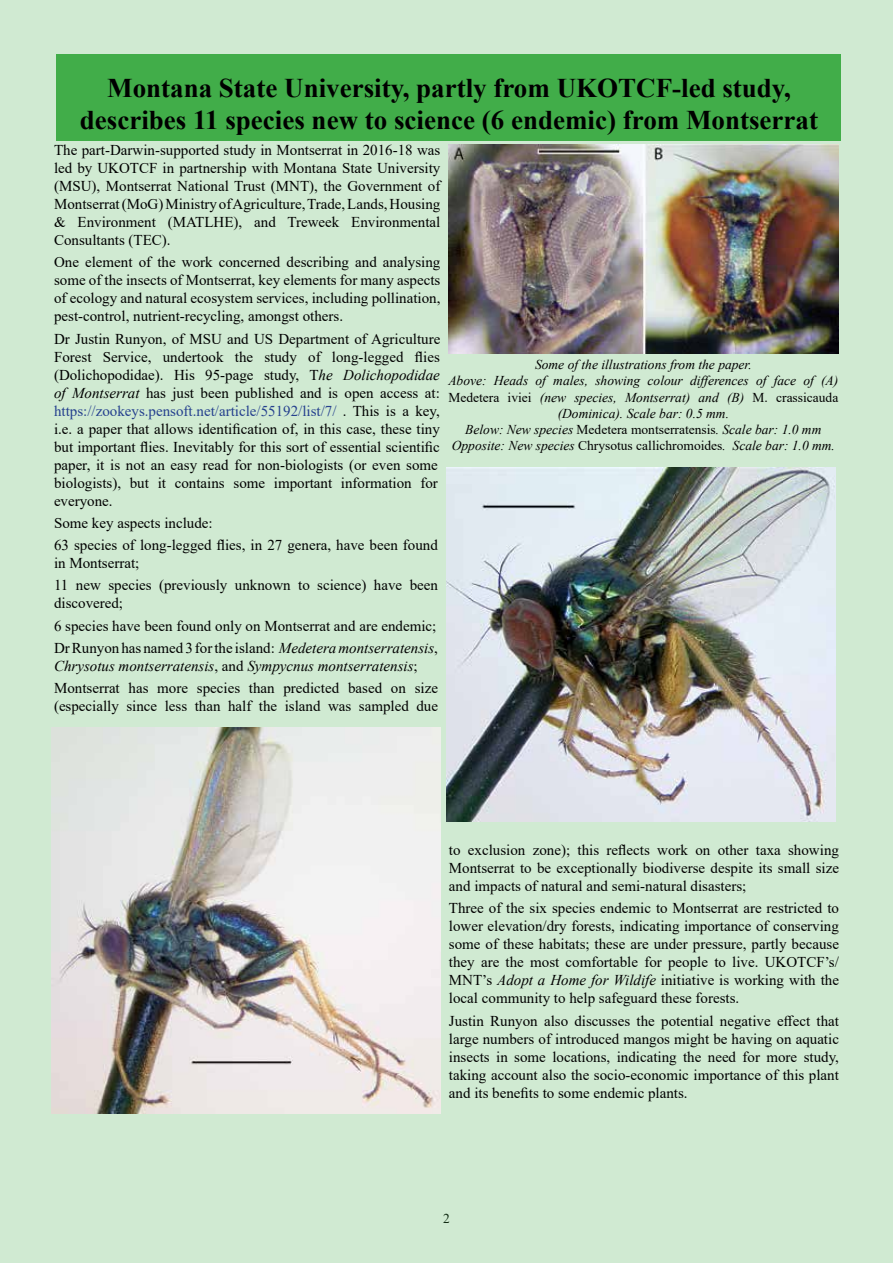
<style>
.page{position:relative;width:893px;height:1263px;background:#d0ead2}
.page>*{position:absolute;margin:0;border:0;box-sizing:border-box;transform-origin:0 0}
.t1{font:700 27px/32.4px "Times New Roman";color:#000;text-align:center}
.t2{font:15px/18px "Times New Roman";color:#000;text-align:justify}
.t3{font:italic 13.5px/16.2px "Times New Roman";color:#000;text-align:center}
.t4{font:13.5px "Times New Roman";color:#000}
.s1{font-style:italic}
.s2{color:#25408e}
.s3{font-style:normal}
</style>
<div class="page">
<div style="left:56px;top:54px;width:785px;height:87px;background:#41ad49"></div>
<img style="left:449px;top:145px;width:389px;height:209px">
<img style="left:446px;top:468px;width:390px;height:354px">
<img style="left:51px;top:727px;width:389px;height:386px">
<h1 class="t1" style="left:80px;top:74px;width:740px">Montana State University, partly from UKOTCF-led study, describes 11 species new to science (6 endemic) from Montserrat</h1>
<p class="t2" style="left:54px;top:142px;width:388px">The part-Darwin-supported study in Montserrat in 2016-18 was led by UKOTCF in partnership with Montana State University (MSU), Montserrat National Trust (MNT), the Government of Montserrat (MoG) Ministry of Agriculture, Trade, Lands, Housing &amp; Environment (MATLHE), and Treweek Environmental Consultants (TEC).</p>
<p class="t2" style="left:54px;top:255px;width:388px">One element of the work concerned describing and analysing some of the insects of Montserrat, key elements for many aspects of ecology and natural ecosystem services, including pollination, pest-control, nutrient-recycling, amongst others.</p>
<p class="t2" style="left:54px;top:331px;width:388px;text-align:left">Dr Justin Runyon, of MSU and US Department of Agriculture Forest Service, undertook the study of long-legged flies (Dolichopodidae). His 95-page study, T<span class="s1">he Dolichopodidae of Montserrat</span> has just been published and is open access at: <span class="s2">https://zookeys.pensoft.net/article/55192/list/7/</span> . This is a key, i.e. a paper that allows identification of, in this case, these tiny but important flies. Inevitably for this sort of essential scientific paper, it is not an easy read for non-biologists (or even some biologists), but it contains some important information for everyone.</p>
<p class="t2" style="left:54px;top:513px;width:385px;line-height:22.2px">Some key aspects include:<br>63 species of long-legged flies, in 27 genera, have been found</p>
<p class="t2" style="left:54px;top:553px;width:385px;line-height:22.2px">in Montserrat;<br>11 new species (previously unknown to science) have been</p>
<p class="t2" style="left:54px;top:594px;width:385px;line-height:22.2px;text-align:left">discovered;<br>6 species have been found only on Montserrat and are endemic;<br>Dr Runyon has named 3 for the island: <span class="s1">Medetera montserratensis</span>,</p>
<p class="t2" style="left:54px;top:656px;width:385px;line-height:22.2px"><span class="s1">Chrysotus montserratensis</span>, and <span class="s1">Sympycnus montserratensis</span>;<br>Montserrat has more species than predicted based on size</p>
<p class="t2" style="left:54px;top:698px;width:385px">(especially since less than half the island was sampled due</p>
<p class="t3" style="left:448px;top:358px;width:391px">Some of the illustrations from the paper.<br>Above: Heads of males, showing colour differences of face of (A)<br><span class="s3">Medetera iviei</span> (new species, Montserrat) and (B) <span class="s3">M. crassicauda </span>(Dominica). Scale bar: 0.5 mm.<br>Below: New species <span class="s3">Medetera montserratensis</span>. Scale bar: 1.0 mm Opposite: New species <span class="s3">Chrysotus callichromoides</span>. Scale bar: 1.0 mm.</p>
<p class="t2" style="left:449px;top:840px;width:392px">to exclusion zone); this reflects work on other taxa showing Montserrat to be exceptionally biodiverse despite its small size and impacts of natural and semi-natural disasters;</p>
<p class="t2" style="left:449px;top:901px;width:392px">Three of the six species endemic to Montserrat are restricted to lower elevation/dry forests, indicating importance of conserving some of these habitats; these are under pressure, partly because they are the most comfortable for people to live. UKOTCF’s/ MNT’s <span class="s1">Adopt a Home for Wildife</span> initiative is working with the local community to help safeguard these forests.</p>
<p class="t2" style="left:449px;top:1011px;width:391px">Justin Runyon also discusses the potential negative effect that large numbers of introduced mangos might be having on aquatic insects in some locations, indicating the need for more study, taking account also the socio-economic importance of this plant and its benefits to some endemic plants.</p>
<p class="t4" style="left:443px;top:1213px;width:8px">2</p>
</div>
